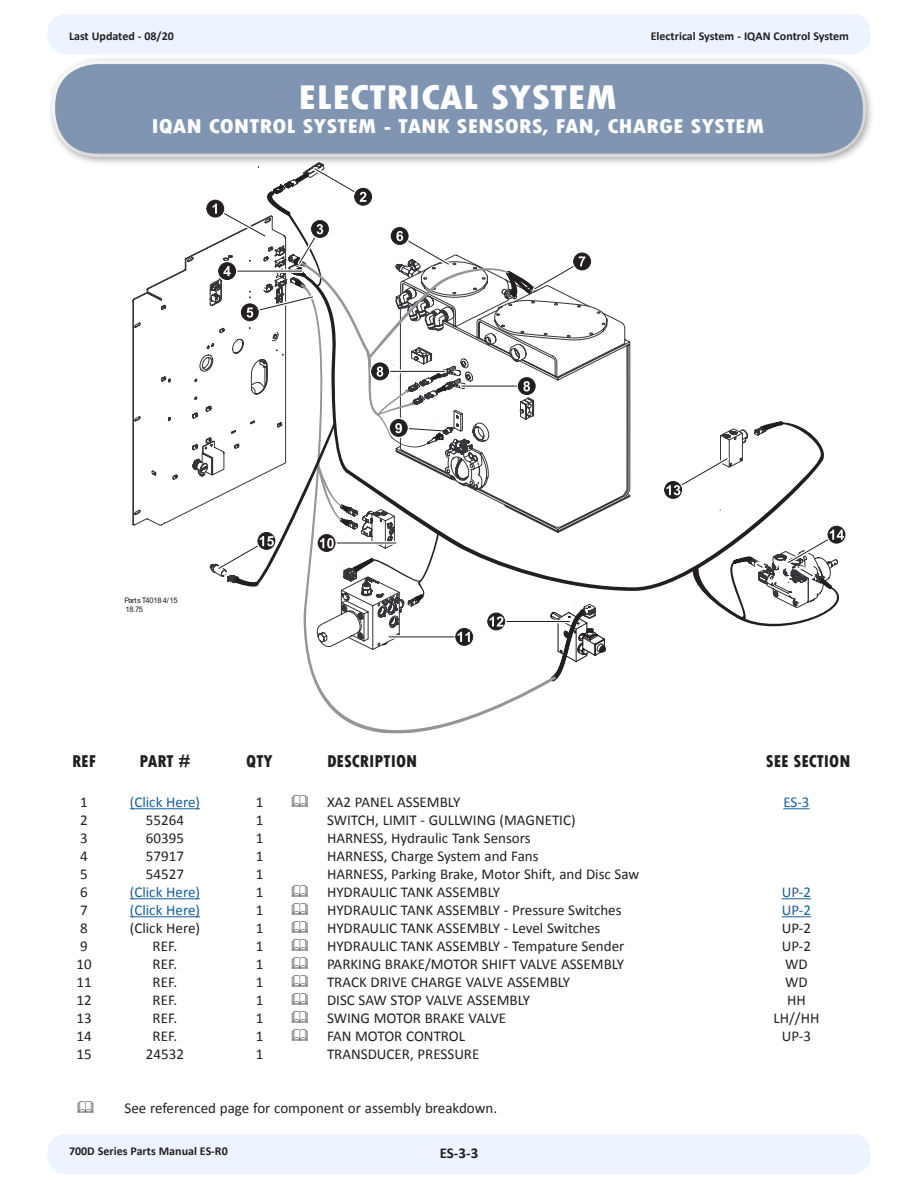
<style>
.page{position:relative;width:918px;height:1188px;background:#fff}
.page>*{position:absolute;margin:0;border:0;box-sizing:border-box;transform-origin:0 0}
.Heading_-_Parts_List{font:800 condensed 36px "Tw Cen";color:#fff;scale:1.2 1}
.Heading_-_Parts_List-2{font:800 condensed 21px "Tw Cen";color:#fff;scale:1.2 1}
.Heading_-_Column{font:800 condensed 18px "Tw Cen";color:#231f20}
.t1{font:15px "Calibri";color:#231f20}
.t2{font:15px "Calibri";color:#175d9e}
.t3{font:700 15px "Calibri";color:#231f20}
.t4{font:700 12px "Calibri";color:#231f20}
.t5{font:7.65px/9px "Arial";letter-spacing:-.045em;color:#231f20}
</style>
<div class="page">
<div style="left:48px;top:14px;width:822px;height:40px;background:#edf4ff;border-radius:18px"></div>
<div style="left:48px;top:1134px;width:822px;height:40px;background:#edf4ff;border-radius:18px"></div>
<svg style="left:132px;top:286px;width:19px;height:240px"></svg>
<svg style="left:608px;top:315px;width:23px;height:141px"></svg>
<svg style="left:608px;top:456px;width:53px;height:135px"></svg>
<svg style="left:316px;top:685px;width:229px;height:49px"></svg>
<svg style="left:661px;top:421px;width:185px;height:206px"></svg>
<svg style="left:151px;top:167px;width:457px;height:518px"></svg>
<hr style="left:130px;top:808px;width:70px;height:1px;background:#175d9e">
<svg style="left:783px;top:808px;width:27px;height:1px"></svg>
<hr style="left:130px;top:898px;width:70px;height:1px;background:#175d9e">
<svg style="left:782px;top:898px;width:29px;height:1px"></svg>
<hr style="left:130px;top:916px;width:70px;height:1px;background:#175d9e">
<svg style="left:782px;top:916px;width:29px;height:1px"></svg>
<div style="left:49px;top:58px;width:824px;height:106px;background:#231f20;opacity:.28"></div>
<div style="left:55px;top:64px;width:808px;height:90px;background:#7f95b1;border-radius:42px"></div>
<p class="t4" style="left:69px;top:27px;width:106px">Last Updated - 08/20</p>
<p class="t4" style="left:651px;top:27px;width:200px">Electrical System - IQAN Control System</p>
<p class="Heading_-_Parts_List" style="left:298px;top:76px;width:268px">ELECTRICAL SYSTEM</p>
<p class="Heading_-_Parts_List-2" style="left:151px;top:114px;width:513px">IQAN CONTROL SYSTEM - TANK SENSORS, FAN, CHARGE SYSTEM</p>
<p class="t5" style="left:124px;top:595px;width:55px">Parts T4018 4/15<br>18.75</p>
<p class="Heading_-_Column" style="left:72px;top:751px;width:25px">REF</p>
<p class="Heading_-_Column" style="left:139px;top:751px;width:53px">PART #</p>
<p class="Heading_-_Column" style="left:246px;top:751px;width:28px">QTY</p>
<p class="Heading_-_Column" style="left:327px;top:751px;width:92px">DESCRIPTION</p>
<p class="Heading_-_Column" style="left:766px;top:751px;width:86px">SEE SECTION</p>
<p class="t1" style="left:80px;top:792px;width:9px">1</p>
<p class="t2" style="left:130px;top:792px;width:72px">(Click Here)</p>
<p class="t1" style="left:256px;top:792px;width:9px">1</p>
<p class="t1" style="left:327px;top:792px;width:135px">XA2 PANEL ASSEMBLY</p>
<p class="t2" style="left:783px;top:792px;width:28px">ES-3</p>
<p class="t1" style="left:80px;top:810px;width:9px">2</p>
<p class="t1" style="left:146px;top:810px;width:40px">55264</p>
<p class="t1" style="left:256px;top:810px;width:9px">1</p>
<p class="t1" style="left:327px;top:810px;width:250px">SWITCH, LIMIT - GULLWING (MAGNETIC)</p>
<p class="t1" style="left:80px;top:828px;width:9px">3</p>
<p class="t1" style="left:146px;top:828px;width:40px">60395</p>
<p class="t1" style="left:256px;top:828px;width:9px">1</p>
<p class="t1" style="left:327px;top:828px;width:205px">HARNESS, Hydraulic Tank Sensors</p>
<p class="t1" style="left:80px;top:846px;width:9px">4</p>
<p class="t1" style="left:146px;top:846px;width:40px">57917</p>
<p class="t1" style="left:256px;top:846px;width:9px">1</p>
<p class="t1" style="left:327px;top:846px;width:213px">HARNESS, Charge System and Fans</p>
<p class="t1" style="left:80px;top:864px;width:9px">5</p>
<p class="t1" style="left:146px;top:864px;width:40px">54527</p>
<p class="t1" style="left:256px;top:864px;width:9px">1</p>
<p class="t1" style="left:327px;top:864px;width:314px">HARNESS, Parking Brake, Motor Shift, and Disc Saw</p>
<p class="t1" style="left:80px;top:882px;width:9px">6</p>
<p class="t2" style="left:130px;top:882px;width:72px">(Click Here)</p>
<p class="t1" style="left:256px;top:882px;width:9px">1</p>
<p class="t1" style="left:327px;top:882px;width:175px">HYDRAULIC TANK ASSEMBLY</p>
<p class="t2" style="left:782px;top:882px;width:31px">UP-2</p>
<p class="t1" style="left:80px;top:900px;width:9px">7</p>
<p class="t2" style="left:130px;top:900px;width:72px">(Click Here)</p>
<p class="t1" style="left:256px;top:900px;width:9px">1</p>
<p class="t1" style="left:327px;top:900px;width:296px">HYDRAULIC TANK ASSEMBLY - Pressure Switches</p>
<p class="t2" style="left:782px;top:900px;width:31px">UP-2</p>
<p class="t1" style="left:80px;top:918px;width:9px">8</p>
<p class="t1" style="left:130px;top:918px;width:72px">(Click Here)</p>
<p class="t1" style="left:256px;top:918px;width:9px">1</p>
<p class="t1" style="left:327px;top:918px;width:275px">HYDRAULIC TANK ASSEMBLY - Level Switches</p>
<p class="t1" style="left:782px;top:918px;width:31px">UP-2</p>
<p class="t1" style="left:80px;top:936px;width:9px">9</p>
<p class="t1" style="left:153px;top:936px;width:26px">REF.</p>
<p class="t1" style="left:256px;top:936px;width:9px">1</p>
<p class="t1" style="left:327px;top:936px;width:299px">HYDRAULIC TANK ASSEMBLY - Tempature Sender</p>
<p class="t1" style="left:782px;top:936px;width:31px">UP-2</p>
<p class="t1" style="left:76px;top:954px;width:17px">10</p>
<p class="t1" style="left:153px;top:954px;width:26px">REF.</p>
<p class="t1" style="left:256px;top:954px;width:9px">1</p>
<p class="t1" style="left:327px;top:954px;width:299px">PARKING BRAKE/MOTOR SHIFT VALVE ASSEMBLY</p>
<p class="t1" style="left:785px;top:954px;width:24px">WD</p>
<p class="t1" style="left:76px;top:972px;width:17px">11</p>
<p class="t1" style="left:153px;top:972px;width:26px">REF.</p>
<p class="t1" style="left:256px;top:972px;width:9px">1</p>
<p class="t1" style="left:327px;top:972px;width:245px">TRACK DRIVE CHARGE VALVE ASSEMBLY</p>
<p class="t1" style="left:785px;top:972px;width:24px">WD</p>
<p class="t1" style="left:76px;top:990px;width:17px">12</p>
<p class="t1" style="left:153px;top:990px;width:26px">REF.</p>
<p class="t1" style="left:256px;top:990px;width:9px">1</p>
<p class="t1" style="left:327px;top:990px;width:205px">DISC SAW STOP VALVE ASSEMBLY</p>
<p class="t1" style="left:787px;top:990px;width:20px">HH</p>
<p class="t1" style="left:76px;top:1008px;width:17px">13</p>
<p class="t1" style="left:153px;top:1008px;width:26px">REF.</p>
<p class="t1" style="left:256px;top:1008px;width:9px">1</p>
<p class="t1" style="left:327px;top:1008px;width:181px">SWING MOTOR BRAKE VALVE</p>
<p class="t1" style="left:774px;top:1008px;width:47px">LH//HH</p>
<p class="t1" style="left:76px;top:1026px;width:17px">14</p>
<p class="t1" style="left:153px;top:1026px;width:26px">REF.</p>
<p class="t1" style="left:256px;top:1026px;width:9px">1</p>
<p class="t1" style="left:327px;top:1026px;width:140px">FAN MOTOR CONTROL</p>
<p class="t1" style="left:782px;top:1026px;width:31px">UP-3</p>
<p class="t1" style="left:76px;top:1044px;width:17px">15</p>
<p class="t1" style="left:146px;top:1044px;width:40px">24532</p>
<p class="t1" style="left:256px;top:1044px;width:9px">1</p>
<p class="t1" style="left:327px;top:1044px;width:154px">TRANSDUCER, PRESSURE</p>
<p class="t1" style="left:125px;top:1098px;width:374px">See referenced page for component or assembly breakdown.</p>
<p class="t4" style="left:69px;top:1142px;width:160px">700D Series Parts Manual ES-R0</p>
<p class="t3" style="left:440px;top:1142px;width:40px">ES-3-3</p>
</div>
